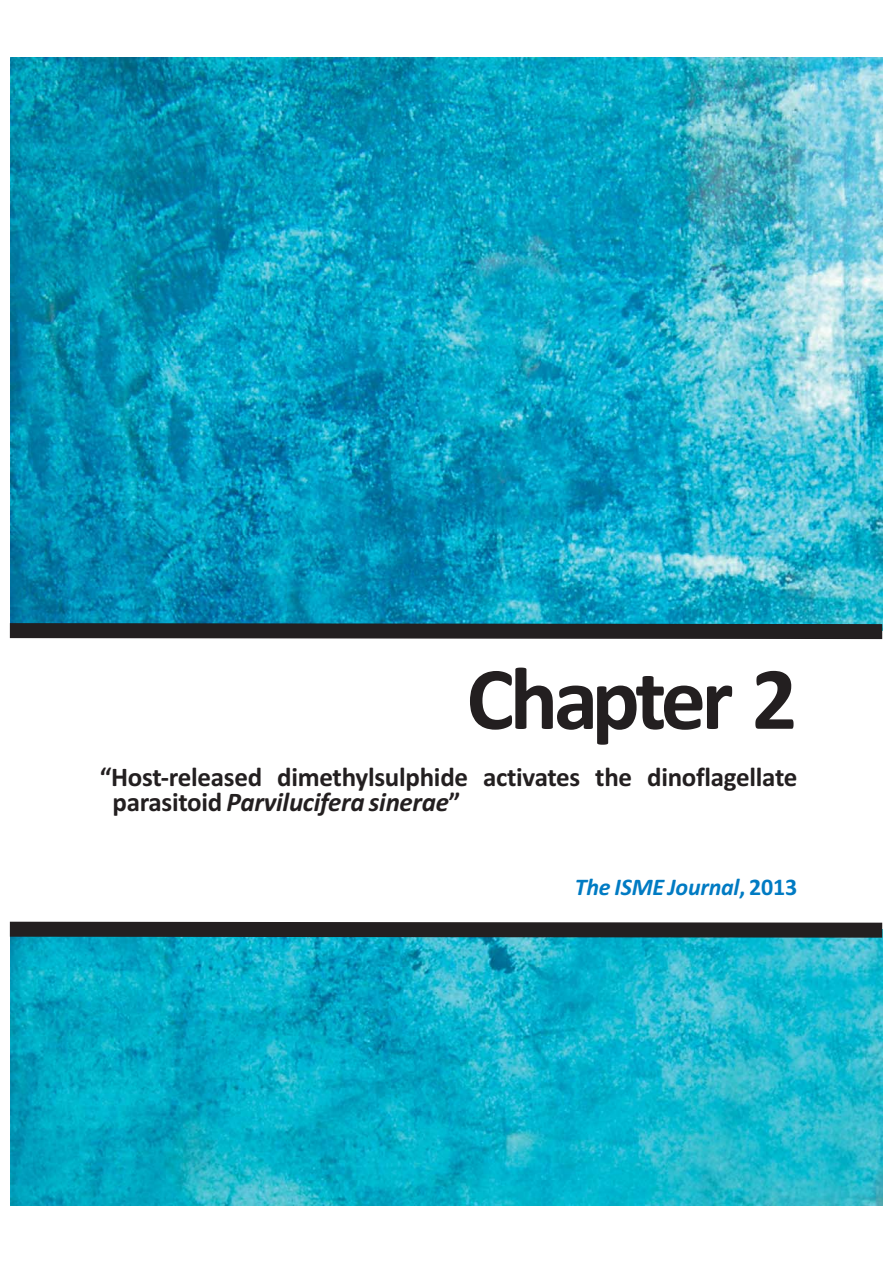
<style>
.page{position:relative;width:893px;height:1263px;background:#fff}
.page>*{position:absolute;margin:0;border:0;box-sizing:border-box;transform-origin:0 0}
.t1{font:700 90px "Calibri";letter-spacing:-.05em;color:#231f20}
.t2{font:700 27px/25.5px "Calibri";letter-spacing:-.01em;color:#231f20}
.t3{font:italic 700 24px "Calibri";letter-spacing:-.01em;color:#007bc3}
.s1{font-style:italic}
.s2{font-style:normal}
</style>
<div class="page">
<img style="left:10px;top:57px;width:872px;height:1149px">
<div style="left:8px;top:632px;width:878px;height:297px;background:#fff"></div>
<svg style="left:9px;top:616px;width:874px;height:24px;background:#28535f"></svg>
<svg style="left:9px;top:921px;width:874px;height:24px;background:#295a63"></svg>
<p class="t1" style="left:466px;top:672px;width:332px">Chapter 2</p>
<p class="t2" style="left:112px;top:767px;width:686px;text-indent:-13px">“Host-released dimethylsulphide activates the dinoflagellate parasitoid <span class="s1">Parvilucifera sinerae</span>”</p>
<p class="t3" style="left:575px;top:873px;width:224px">The ISME Journal<span class="s2">, 2013</span></p>
</div>
